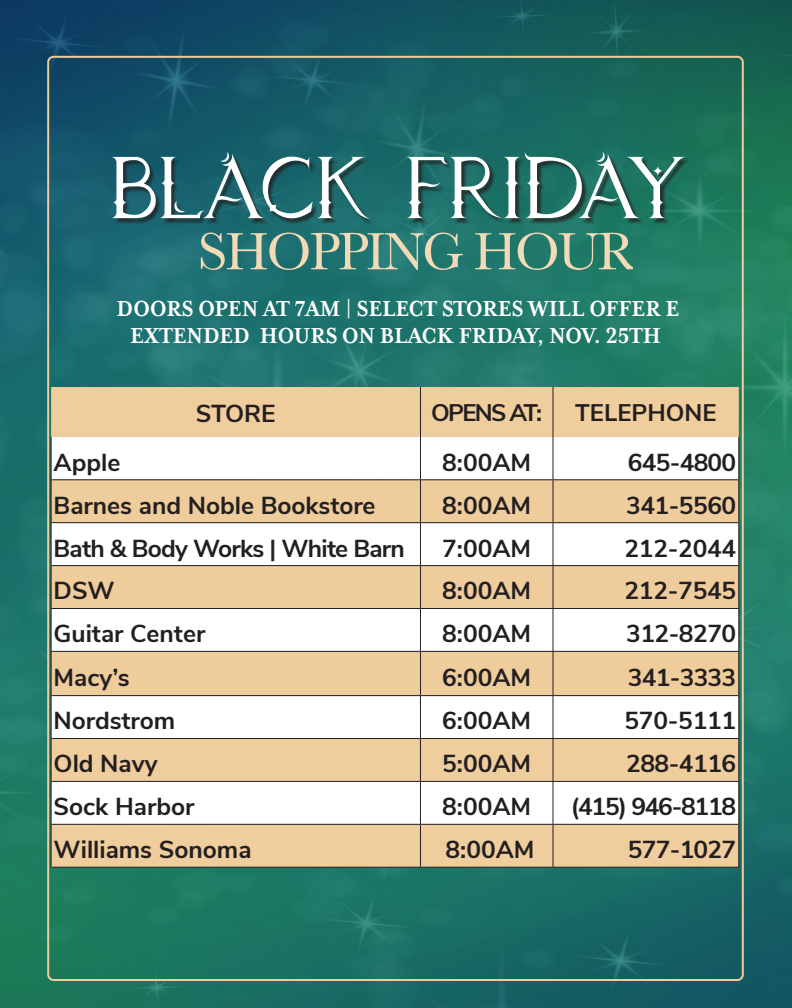
<style>
.page{position:relative;width:792px;height:1008px;background:#fff}
.page>*{position:absolute;margin:0;border:0;box-sizing:border-box;transform-origin:0 0}
.t1{font:700 87.5px "Le Tarot";letter-spacing:-.015em;color:#fff}
.t2{font:54.5px "Baskerville MT Std";letter-spacing:-.04em;color:#f3dab7}
.t3{font:700 25px "Mrs Eaves XL Serif Nar OT";color:#fff}
.t4{font:700 24.5px "Nunito Sans";color:#231f20}
.t5{font:700 24.5px "Nunito Sans";letter-spacing:-.03em;color:#231f20}
.t6{font:700 24.5px "Nunito Sans";letter-spacing:-.05em;color:#231f20}
.t7{font:700 24px "Nunito Sans";color:#231f20}
</style>
<div class="page">
<img style="left:0;top:0;width:792px;height:1008px">
<div style="left:113px;top:153px;width:578px;height:72px;background:#231f20;opacity:.75"></div>
<div style="left:51px;top:387px;width:688px;height:480px;background:#efcd9d"></div>
<svg style="left:52px;top:437px;width:686px;height:387px"></svg>
<svg style="left:52px;top:480px;width:686px;height:215px;fill:#efcc9c"></svg>
<hr style="left:420px;top:387px;width:1px;height:50px;background:#231f20">
<hr style="left:553px;top:387px;width:1px;height:50px;background:#231f20">
<hr style="left:51px;top:437px;width:1px;height:43px;background:#231f20">
<hr style="left:420px;top:437px;width:1px;height:42px;background:#231f20">
<hr style="left:553px;top:437px;width:1px;height:42px;background:#231f20">
<hr style="left:738px;top:437px;width:1px;height:43px;background:#231f20">
<hr style="left:51px;top:480px;width:1px;height:43px;background:#231f20">
<hr style="left:420px;top:480px;width:1px;height:42px;background:#231f20">
<hr style="left:553px;top:480px;width:1px;height:42px;background:#231f20">
<hr style="left:738px;top:480px;width:1px;height:43px;background:#231f20">
<hr style="left:51px;top:523px;width:1px;height:43px;background:#231f20">
<hr style="left:420px;top:523px;width:1px;height:42px;background:#231f20">
<hr style="left:553px;top:523px;width:1px;height:42px;background:#231f20">
<hr style="left:738px;top:523px;width:1px;height:43px;background:#231f20">
<hr style="left:51px;top:566px;width:1px;height:42px;background:#231f20">
<hr style="left:420px;top:566px;width:1px;height:42px;background:#231f20">
<hr style="left:553px;top:566px;width:1px;height:42px;background:#231f20">
<hr style="left:738px;top:566px;width:1px;height:42px;background:#231f20">
<hr style="left:51px;top:608px;width:1px;height:43px;background:#231f20">
<hr style="left:420px;top:609px;width:1px;height:42px;background:#231f20">
<hr style="left:553px;top:609px;width:1px;height:42px;background:#231f20">
<hr style="left:738px;top:608px;width:1px;height:43px;background:#231f20">
<hr style="left:51px;top:651px;width:1px;height:45px;background:#231f20">
<hr style="left:420px;top:652px;width:1px;height:43px;background:#231f20">
<hr style="left:553px;top:652px;width:1px;height:43px;background:#231f20">
<hr style="left:738px;top:651px;width:1px;height:45px;background:#231f20">
<hr style="left:51px;top:696px;width:1px;height:43px;background:#231f20">
<hr style="left:420px;top:696px;width:1px;height:42px;background:#231f20">
<hr style="left:553px;top:696px;width:1px;height:42px;background:#231f20">
<hr style="left:738px;top:696px;width:1px;height:43px;background:#231f20">
<hr style="left:51px;top:739px;width:1px;height:42px;background:#231f20">
<hr style="left:420px;top:739px;width:1px;height:42px;background:#231f20">
<hr style="left:553px;top:739px;width:1px;height:42px;background:#231f20">
<hr style="left:738px;top:739px;width:1px;height:42px;background:#231f20">
<hr style="left:51px;top:781px;width:1px;height:43px;background:#231f20">
<hr style="left:420px;top:782px;width:1px;height:42px;background:#231f20">
<hr style="left:553px;top:782px;width:1px;height:42px;background:#231f20">
<hr style="left:738px;top:781px;width:1px;height:43px;background:#231f20">
<hr style="left:51px;top:824px;width:1px;height:43px;background:#231f20">
<hr style="left:420px;top:825px;width:1px;height:42px;background:#231f20">
<hr style="left:553px;top:825px;width:1px;height:42px;background:#231f20">
<hr style="left:738px;top:824px;width:1px;height:43px;background:#231f20">
<hr style="left:51px;top:479px;width:369px;height:1px;background:#231f20">
<hr style="left:420px;top:479px;width:133px;height:1px;background:#231f20">
<hr style="left:553px;top:479px;width:185px;height:1px;background:#231f20">
<hr style="left:51px;top:522px;width:369px;height:1px;background:#231f20">
<hr style="left:420px;top:522px;width:133px;height:1px;background:#231f20">
<hr style="left:553px;top:522px;width:185px;height:1px;background:#231f20">
<hr style="left:51px;top:565px;width:369px;height:1px;background:#231f20">
<hr style="left:420px;top:565px;width:133px;height:1px;background:#231f20">
<hr style="left:553px;top:565px;width:185px;height:1px;background:#231f20">
<hr style="left:51px;top:608px;width:369px;height:1px;background:#231f20">
<hr style="left:420px;top:608px;width:133px;height:1px;background:#231f20">
<hr style="left:553px;top:608px;width:185px;height:1px;background:#231f20">
<hr style="left:51px;top:651px;width:369px;height:1px;background:#231f20">
<hr style="left:420px;top:651px;width:133px;height:1px;background:#231f20">
<hr style="left:553px;top:651px;width:185px;height:1px;background:#231f20">
<hr style="left:51px;top:695px;width:369px;height:1px;background:#231f20">
<hr style="left:420px;top:695px;width:133px;height:1px;background:#231f20">
<hr style="left:553px;top:695px;width:185px;height:1px;background:#231f20">
<hr style="left:51px;top:738px;width:369px;height:1px;background:#231f20">
<hr style="left:420px;top:738px;width:133px;height:1px;background:#231f20">
<hr style="left:553px;top:738px;width:185px;height:1px;background:#231f20">
<hr style="left:51px;top:781px;width:369px;height:1px;background:#231f20">
<hr style="left:420px;top:781px;width:133px;height:1px;background:#231f20">
<hr style="left:553px;top:781px;width:185px;height:1px;background:#231f20">
<hr style="left:51px;top:824px;width:369px;height:1px;background:#231f20">
<hr style="left:420px;top:824px;width:133px;height:1px;background:#231f20">
<hr style="left:553px;top:824px;width:185px;height:1px;background:#231f20">
<hr style="left:51px;top:867px;width:369px;height:1px;background:#231f20">
<hr style="left:420px;top:867px;width:133px;height:1px;background:#231f20">
<hr style="left:553px;top:867px;width:186px;height:1px;background:#231f20">
<p class="t1" style="left:109px;top:144px;width:576px">BLACK FRIDAY</p>
<p class="t2" style="left:198px;top:220px;width:468px">SHOPPING HOURS</p>
<p class="t3" style="left:117px;top:295px;width:564px">DOORS OPEN AT 7AM | SELECT STORES WILL OFFER E</p>
<p class="t3" style="left:130px;top:322px;width:532px">EXTENDED HOURS ON BLACK FRIDAY, NOV. 25TH</p>
<p class="t4" style="left:196px;top:395px;width:81px">STORE</p>
<p class="t7" style="left:431px;top:396px;width:113px">OPENS AT:</p>
<p class="t7" style="left:575px;top:396px;width:143px">TELEPHONE</p>
<p class="t4" style="left:54px;top:444px;width:68px">Apple</p>
<p class="t4" style="left:442px;top:444px;width:90px">8:00AM</p>
<p class="t4" style="left:628px;top:444px;width:110px">645-4800</p>
<p class="t4" style="left:54px;top:487px;width:324px">Barnes and Noble Bookstore</p>
<p class="t4" style="left:442px;top:487px;width:90px">8:00AM</p>
<p class="t4" style="left:626px;top:487px;width:112px">341-5560</p>
<p class="t5" style="left:54px;top:530px;width:353px">Bath &amp; Body Works | White Barn</p>
<p class="t4" style="left:442px;top:530px;width:90px">7:00AM</p>
<p class="t4" style="left:624px;top:530px;width:113px">212-2044</p>
<p class="t4" style="left:54px;top:573px;width:62px">DSW</p>
<p class="t4" style="left:442px;top:573px;width:90px">8:00AM</p>
<p class="t4" style="left:624px;top:573px;width:113px">212-7545</p>
<p class="t4" style="left:54px;top:616px;width:153px">Guitar Center</p>
<p class="t4" style="left:442px;top:616px;width:90px">8:00AM</p>
<p class="t4" style="left:626px;top:616px;width:112px">312-8270</p>
<p class="t4" style="left:54px;top:659px;width:78px">Macy’s</p>
<p class="t4" style="left:442px;top:659px;width:90px">6:00AM</p>
<p class="t4" style="left:628px;top:659px;width:110px">341-3333</p>
<p class="t4" style="left:54px;top:703px;width:123px">Nordstrom</p>
<p class="t4" style="left:442px;top:703px;width:90px">6:00AM</p>
<p class="t4" style="left:624px;top:703px;width:113px">570-5111</p>
<p class="t4" style="left:54px;top:746px;width:105px">Old Navy</p>
<p class="t4" style="left:442px;top:746px;width:90px">5:00AM</p>
<p class="t4" style="left:626px;top:746px;width:112px">288-4116</p>
<p class="t4" style="left:54px;top:789px;width:143px">Sock Harbor</p>
<p class="t4" style="left:442px;top:789px;width:90px">8:00AM</p>
<p class="t6" style="left:571px;top:789px;width:167px">(415) 946-8118</p>
<p class="t4" style="left:54px;top:832px;width:199px">Williams Sonoma</p>
<p class="t4" style="left:446px;top:832px;width:90px">8:00AM</p>
<p class="t4" style="left:628px;top:832px;width:110px">577-1027</p>
</div>
